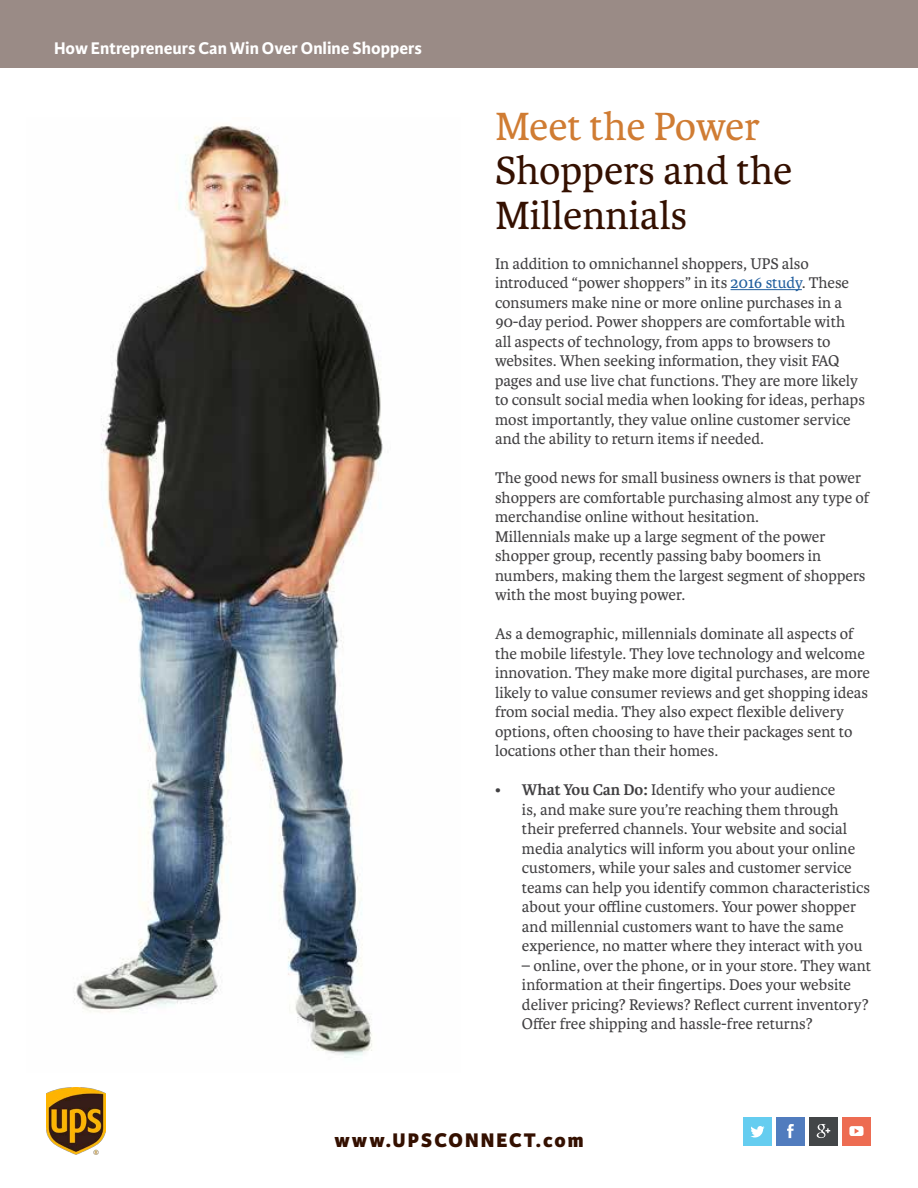
<style>
.page{position:relative;width:918px;height:1188px;background:#fff}
.page>*{position:absolute;margin:0;border:0;box-sizing:border-box;transform-origin:0 0}
.t1{font:42px/45px "Karmina";color:#341000}
.t2{font:42px "Karmina";color:#d07c33}
.t3{font:800 21px "Karmina Sans";letter-spacing:.1em;color:#341000}
.t4{font:700 18px "Karmina Sans";color:#fff}
.t5{font:16.5px/19.5px "Karmina";color:#414042}
.s1{color:#215e9e}
.s2{font-weight:700}
</style>
<div class="page">
<div style="left:0;top:0;width:918px;height:68px;background:#9a8b86"></div>
<hr style="left:731px;top:289px;width:71px;height:1px;background:#215e9e">
<img style="left:46px;top:1088px;width:60px;height:67px">
<img style="left:74px;top:125px;width:309px;height:933px">
<div style="left:743px;top:1117px;width:29px;height:28px;background:#65cdf0"></div>
<svg style="left:750px;top:1126px;width:15px;height:11px"></svg>
<div style="left:776px;top:1117px;width:29px;height:28px;background:#517cbe"></div>
<svg style="left:787px;top:1124px;width:7px;height:14px"></svg>
<div style="left:842px;top:1117px;width:29px;height:28px;background:#ed6c52"></div>
<svg style="left:849px;top:1126px;width:15px;height:10px"></svg>
<div style="left:809px;top:1117px;width:29px;height:28px;background:#434648"></div>
<svg style="left:817px;top:1124px;width:13px;height:14px"></svg>
<p class="t4" style="left:54px;top:38px;width:369px">How Entrepreneurs Can Win Over Online Shoppers</p>
<h1 class="t2" style="left:495px;top:102px;width:266px">Meet the Power</h1>
<h1 class="t1" style="left:495px;top:149px;width:299px">Shoppers and the<br>Millennials</h1>
<p class="t5" style="left:495px;top:254px;width:372px">In addition to omnichannel shoppers, UPS also introduced “power shoppers” in its <span class="s1">2016 study</span>. These consumers make nine or more online purchases in a 90-day period. Power shoppers are comfortable with all aspects of technology, from apps to browsers to websites. When seeking information, they visit FAQ pages and use live chat functions. They are more likely to consult social media when looking for ideas, perhaps most importantly, they value online customer service and the ability to return items if needed.</p>
<p class="t5" style="left:495px;top:468px;width:376px">The good news for small business owners is that power shoppers are comfortable purchasing almost any type of merchandise online without hesitation.<br>Millennials make up a large segment of the power shopper group, recently passing baby boomers in numbers, making them the largest segment of shoppers with the most buying power.</p>
<p class="t5" style="left:495px;top:624px;width:377px">As a demographic, millennials dominate all aspects of the mobile lifestyle. They love technology and welcome innovation. They make more digital purchases, are more likely to value consumer reviews and get shopping ideas from social media. They also expect flexible delivery options, often choosing to have their packages sent to locations other than their homes.</p>
<p class="t5" style="left:522px;top:780px;width:350px;text-indent:-27px"><span class="s2">• What You Can Do:</span> Identify who your audience<br>is, and make sure you’re reaching them through their preferred channels. Your website and social media analytics will inform you about your online customers, while your sales and customer service teams can help you identify common characteristics about your offline customers. Your power shopper and millennial customers want to have the same experience, no matter where they interact with you</p>
<p class="t5" style="left:522px;top:956px;width:351px">– online, over the phone, or in your store. They want information at their fingertips. Does your website deliver pricing? Reviews? Reflect current inventory?<br>Offer free shipping and hassle-free returns?</p>
<p class="t3" style="left:334px;top:1128px;width:251px">www.UPSCONNECT.com</p>
</div>
